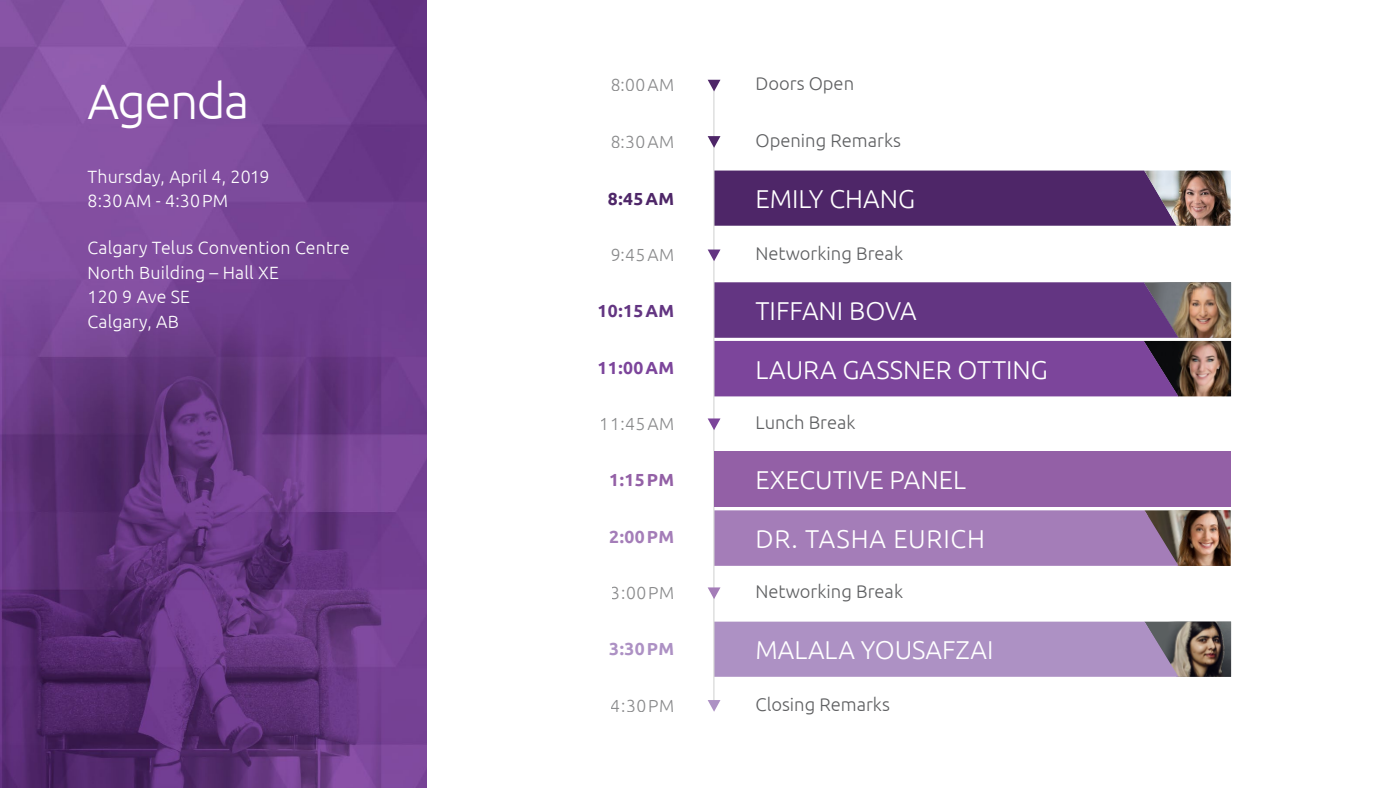
<style>
.page{position:relative;width:1400px;height:788px;background:#fff}
.page>*{position:absolute;margin:0;border:0;box-sizing:border-box;transform-origin:0 0}
.t1{font:300 49.61px "Ubuntu";letter-spacing:-.035em;color:#fff}
.t2{font:300 25.81px "Ubuntu";color:#fff}
.t3{font:300 25.81px "Ubuntu";letter-spacing:.03em;color:#fff}
.t4{font:300 18.38px "Ubuntu";color:#5f6062}
.t5{font:300 17.76px/24.5px "Ubuntu";letter-spacing:.01em;color:#fff}
.t6{font:300 17.5px "Ubuntu";letter-spacing:.025em;color:#5f6062}
.t7{font:700 17.5px "Ubuntu";letter-spacing:.025em;color:#633582}
.t8{font:700 17.5px "Ubuntu";letter-spacing:.025em;color:#7c459b}
.t9{font:700 17.5px "Ubuntu";color:#4e2668}
.t10{font:700 17.5px "Ubuntu";color:#9360a6}
.t11{font:700 17.5px "Ubuntu";color:#a47db8}
.t12{font:700 17.5px "Ubuntu";color:#ad91c4}
</style>
<div class="page">
<img style="left:1179px;top:510px;width:52px;height:55px">
<svg style="left:714px;top:621px;width:517px;height:55px;background:#a48bb6"></svg>
<img style="left:0;top:0;width:427px;height:788px">
<div style="left:714px;top:510px;width:465px;height:55px;background:#a47db8"></div>
<hr style="left:713px;top:84px;width:1px;height:622px;background:#5f6062">
<svg style="left:708px;top:80px;width:12px;height:11px"></svg>
<svg style="left:708px;top:136px;width:12px;height:12px"></svg>
<svg style="left:708px;top:249px;width:12px;height:12px"></svg>
<svg style="left:708px;top:418px;width:12px;height:12px"></svg>
<svg style="left:708px;top:587px;width:12px;height:12px"></svg>
<svg style="left:708px;top:700px;width:12px;height:11px"></svg>
<svg style="left:714px;top:282px;width:517px;height:114px;background:#72458b"></svg>
<div style="left:714px;top:451px;width:517px;height:56px;background:#9360a6"></div>
<svg style="left:1194px;top:282px;width:37px;height:56px;background:#977760"></svg>
<div style="left:714px;top:170px;width:517px;height:56px;background:#4e2668"></div>
<img style="left:1144px;top:171px;width:87px;height:55px">
<h1 class="t1" style="left:88px;top:71px;width:163px">Agenda</h1>
<p class="t5" style="left:88px;top:164px;width:183px">Thursday, April 4, 2019<br>8:30AM - 4:30PM</p>
<p class="t5" style="left:88px;top:235px;width:264px">Calgary Telus Convention Centre<br>North Building – Hall XE<br>120 9 Ave SE<br>Calgary, AB</p>
<p class="t6" style="left:610px;top:74px;width:66px">8:00AM</p>
<p class="t4" style="left:756px;top:72px;width:100px">Doors Open</p>
<p class="t6" style="left:610px;top:131px;width:66px">8:30AM</p>
<p class="t4" style="left:756px;top:129px;width:147px">Opening Remarks</p>
<p class="t9" style="left:608px;top:188px;width:68px">8:45AM</p>
<h2 class="t2" style="left:756px;top:183px;width:161px">EMILY CHANG</h2>
<p class="t6" style="left:610px;top:244px;width:66px">9:45AM</p>
<p class="t4" style="left:756px;top:242px;width:149px">Networking Break</p>
<p class="t7" style="left:598px;top:300px;width:78px">10:15AM</p>
<p class="t8" style="left:598px;top:357px;width:78px">11:00AM</p>
<h2 class="t2" style="left:756px;top:295px;width:163px">TIFFANI BOVA</h2>
<h2 class="t2" style="left:756px;top:354px;width:294px">LAURA GASSNER OTTING</h2>
<p class="t6" style="left:600px;top:413px;width:76px">11:45AM</p>
<p class="t4" style="left:756px;top:411px;width:102px">Lunch Break</p>
<p class="t10" style="left:609px;top:469px;width:66px">1:15PM</p>
<p class="t11" style="left:609px;top:526px;width:66px">2:00PM</p>
<h2 class="t2" style="left:756px;top:464px;width:212px">EXECUTIVE PANEL</h2>
<h2 class="t3" style="left:756px;top:523px;width:231px">DR. TASHA EURICH</h2>
<p class="t6" style="left:611px;top:582px;width:65px">3:00PM</p>
<p class="t4" style="left:756px;top:580px;width:149px">Networking Break</p>
<p class="t12" style="left:609px;top:638px;width:66px">3:30PM</p>
<h2 class="t2" style="left:756px;top:634px;width:239px">MALALA YOUSAFZAI</h2>
<p class="t6" style="left:611px;top:695px;width:65px">4:30PM</p>
<p class="t4" style="left:756px;top:693px;width:136px">Closing Remarks</p>
</div>
